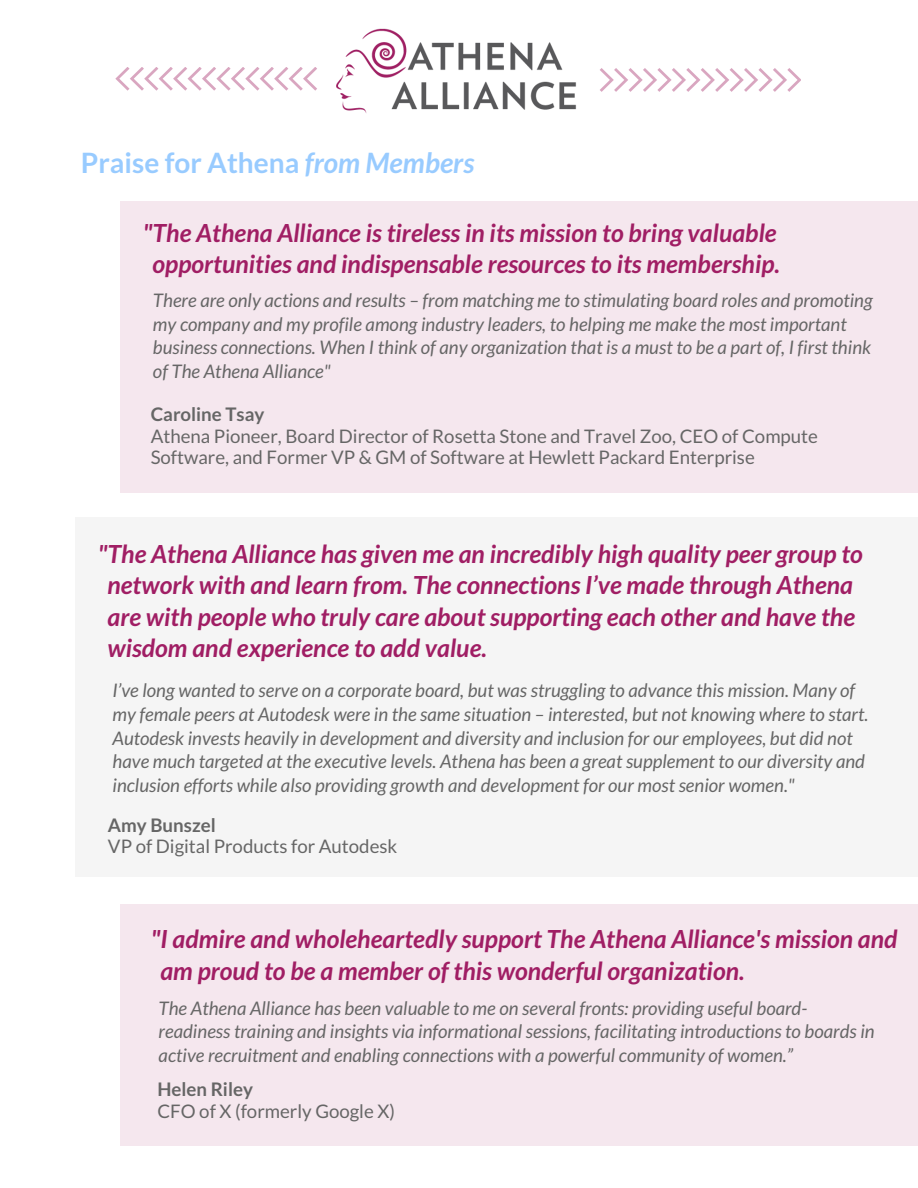
<style>
.page{position:relative;width:918px;height:1188px;background:#fff}
.page>*{position:absolute;margin:0;border:0;box-sizing:border-box;transform-origin:0 0}
.t1{font:700 28.05px "Lato";color:#98cbff}
.t2{font:italic 700 24.9px/31.5px "Lato";color:#a01e64}
.t3{font:italic 18.75px/23.7px "Lato";color:#666}
.t4{font:18.75px/21.3px "Lato";color:#666}
.t5{font:700 18.75px "Lato";color:#666}
.s1{font-style:italic}
</style>
<div class="page">
<div style="left:120px;top:201px;width:798px;height:292px;background:#f5e7ee"></div>
<div style="left:120px;top:904px;width:798px;height:242px;background:#f5e7ee"></div>
<div style="left:75px;top:518px;width:843px;height:359px;background:#f5f5f5"></div>
<img style="left:336px;top:28px;width:240px;height:85px">
<svg style="left:116px;top:68px;width:201px;height:23px"></svg>
<svg style="left:600px;top:68px;width:201px;height:23px"></svg>
<h1 class="t1" style="left:81px;top:146px;width:395px">Praise for Athena <span class="s1">from Members</span></h1>
<h2 class="t2" style="left:143px;top:217px;width:639px;text-align:center">"The Athena Alliance is tireless in its mission to bring valuable opportunities and indispensable resources to its membership.</h2>
<p class="t3" style="left:153px;top:288px;width:721px">There are only actions and results – from matching me to stimulating board roles and promoting my company and my profile among industry leaders, to helping me make the most important business connections. When I think of any organization that is a must to be a part of, I first think of The Athena Alliance"</p>
<p class="t5" style="left:151px;top:403px;width:115px">Caroline Tsay</p>
<p class="t4" style="left:151px;top:425px;width:669px">Athena Pioneer, Board Director of Rosetta Stone and Travel Zoo, CEO of Compute<br>Software, and Former VP &amp; GM of Software at Hewlett Packard Enterprise</p>
<p class="t2" style="left:107px;top:537px;width:757px;text-indent:-10px">"The Athena Alliance has given me an incredibly high quality peer group to network with and learn from. The connections I’ve made through Athena are with people who truly care about supporting each other and have the wisdom and experience to add value.</p>
<p class="t3" style="left:112px;top:678px;width:757px">I’ve long wanted to serve on a corporate board, but was struggling to advance this mission. Many of my female peers at Autodesk were in the same situation – interested, but not knowing where to start.<br>Autodesk invests heavily in development and diversity and inclusion for our employees, but did not have much targeted at the executive levels. Athena has been a great supplement to our diversity and inclusion efforts while also providing growth and development for our most senior women."</p>
<p class="t5" style="left:108px;top:814px;width:109px">Amy Bunszel</p>
<p class="t4" style="left:108px;top:836px;width:291px">VP of Digital Products for Autodesk</p>
<h2 class="t2" style="left:160px;top:923px;width:739px;text-indent:-10px">"I admire and wholeheartedly support The Athena Alliance's mission and am proud to be a member of this wonderful organization.</h2>
<p class="t3" style="left:159px;top:995px;width:718px">The Athena Alliance has been valuable to me on several fronts: providing useful board&shy;readiness training and insights via informational sessions, facilitating introductions to boards in active recruitment and enabling connections with a powerful community of women.”</p>
<p class="t5" style="left:157px;top:1078px;width:97px">Helen Riley</p>
<p class="t4" style="left:157px;top:1100px;width:239px">CFO of X (formerly Google X)</p>
</div>
